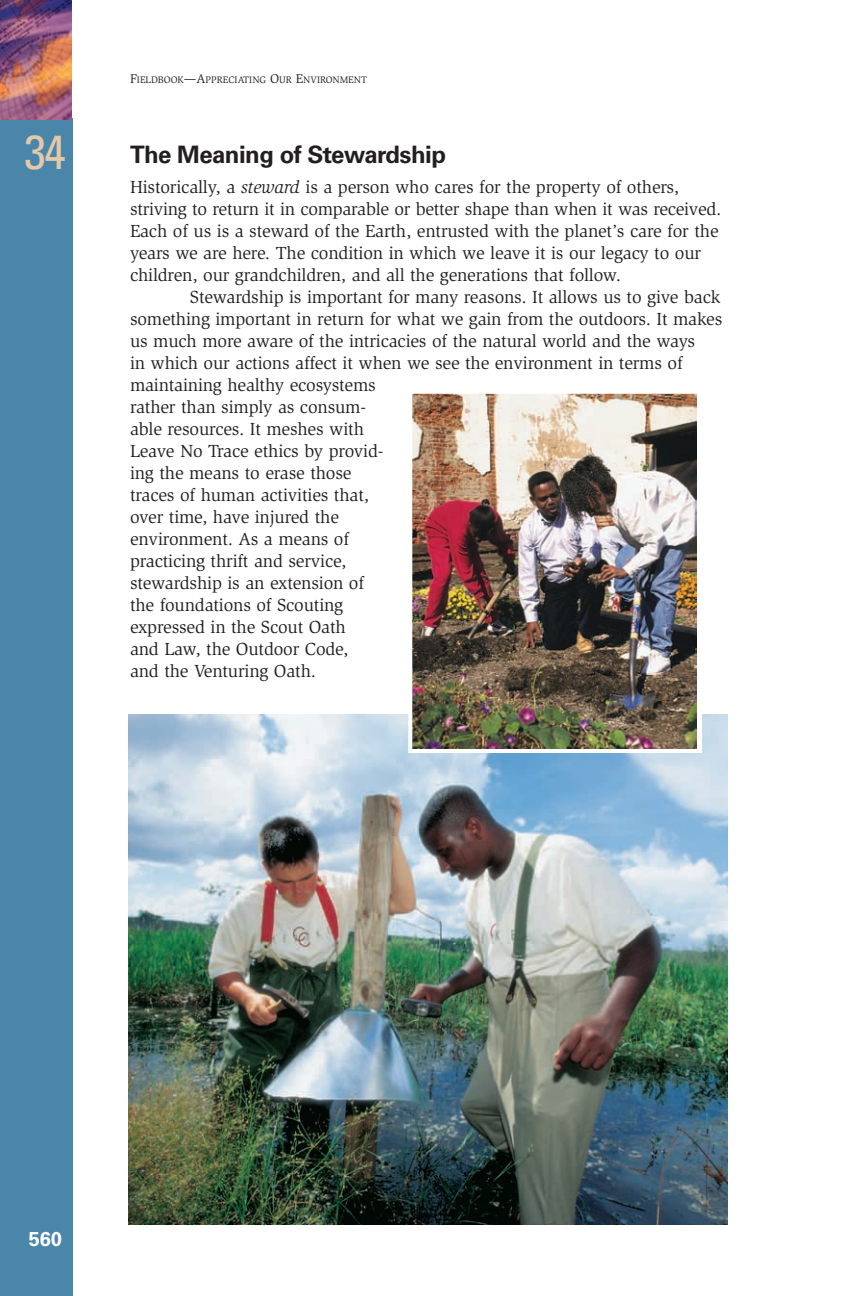
<style>
.page{position:relative;width:864px;height:1296px;background:#fff}
.page>*{position:absolute;margin:0;border:0;box-sizing:border-box;transform-origin:0 0}
.t1{font:condensed 48px "Univers";color:#e4c8a7}
.t2{font:700 24px "Univers";letter-spacing:-.02em;color:#231f20}
.t3{font:700 20px "Univers";color:#fff}
.t4{font:18px/22px "Slimbach";letter-spacing:-.01em;color:#231f20}
.t5{font:9.8px "Slimbach";color:#231f20}
.s1{font-size:13px}
.s2{font-style:italic}
</style>
<div class="page">
<img style="left:0;top:0;width:728px;height:1296px">
<h1 class="t1" style="left:24px;top:134px;width:43px">34</h1>
<p class="t5" style="left:130px;top:76px;width:239px"><span class="s1">F</span>IELDBOOK<span class="s1">—A</span>PPRECIATING <span class="s1">O</span>UR <span class="s1">E</span>NVIRONMENT</p>
<h2 class="t2" style="left:130px;top:146px;width:318px">The Meaning of Stewardship</h2>
<p class="t4" style="left:130px;top:178px;width:593px">Historically, a <span class="s2">steward</span> is a person who cares for the property of others, striving to return it in comparable or better shape than when it was received.<br>Each of us is a steward of the Earth, entrusted with the planet’s care for the years we are here. The condition in which we leave it is our legacy to our children, our grandchildren, and all the generations that follow.</p>
<p class="t4" style="left:130px;top:288px;width:594px;text-indent:60px">Stewardship is important for many reasons. It allows us to give back something important in return for what we gain from the outdoors. It makes us much more aware of the intricacies of the natural world and the ways<br>in which our actions affect it when we see the environment in terms of maintaining healthy ecosystems<br>rather than simply as consum-<br>able resources. It meshes with<br>Leave No Trace ethics by provid-<br>ing the means to erase those<br>traces of human activities that,<br>over time, have injured the<br>environment. As a means of<br>practicing thrift and service,<br>stewardship is an extension of<br>the foundations of Scouting<br>expressed in the Scout Oath<br>and Law, the Outdoor Code,<br>and the Venturing Oath.</p>
<p class="t3" style="left:29px;top:1232px;width:35px">560</p>
</div>
